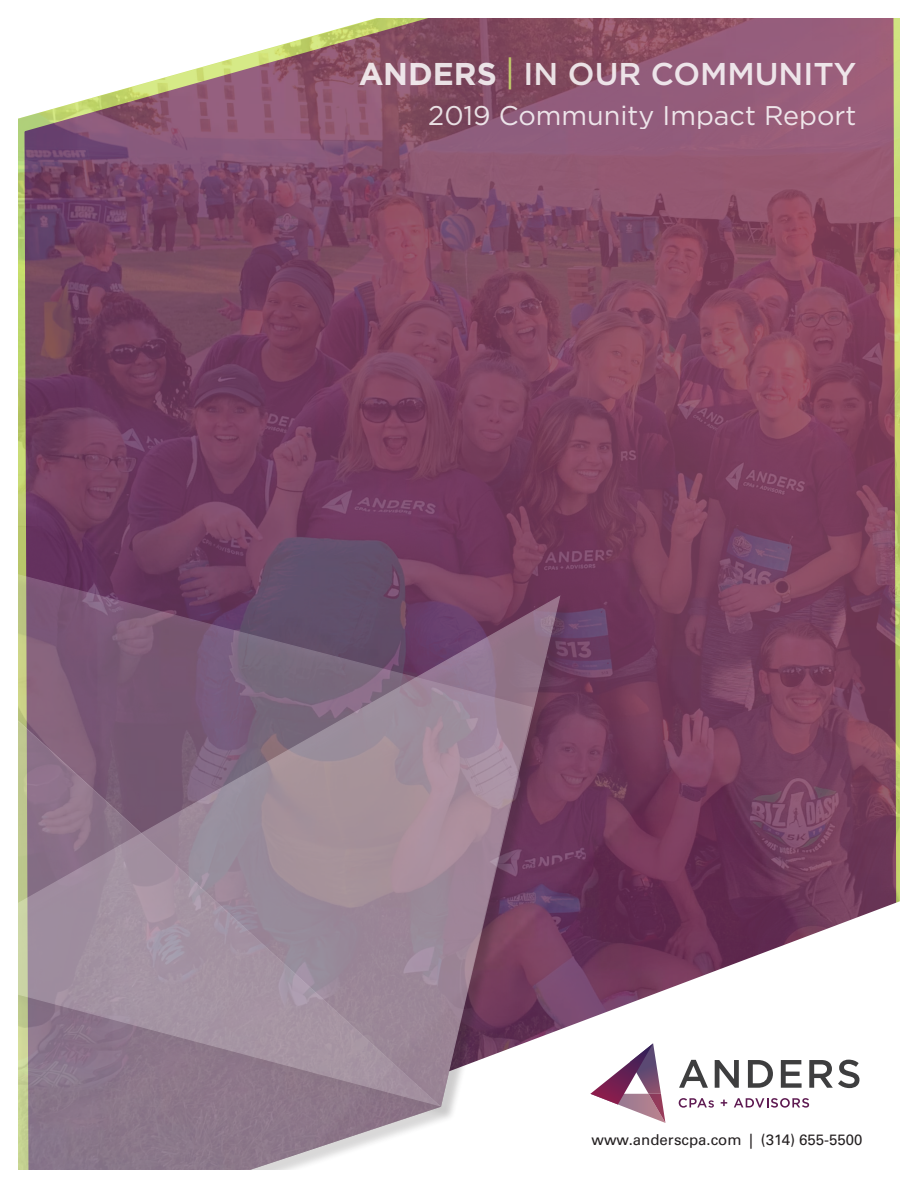
<style>
.page{position:relative;width:918px;height:1188px;background:#fff}
.page>*{position:absolute;margin:0;border:0;box-sizing:border-box;transform-origin:0 0}
.t1{font:500 31.5px "Gotham";color:#fff}
.t2{font:27px "Gotham";color:#fff}
.t3{font:15px "Univers LT Pro 55 Roman";color:#231f20}
.s1{font-weight:700}
.s2{font-size:34.65px;color:#cee66e}
</style>
<div class="page">
<img style="left:18px;top:18px;width:882px;height:882px">
<svg style="left:574px;top:900px;width:326px;height:223px"></svg>
<div style="left:9px;top:575px;width:565px;height:613px;background:#231f20;opacity:.55"></div>
<svg style="left:18px;top:1108px;width:424px;height:62px"></svg>
<svg style="left:533px;top:594px;width:28px;height:513px;background:#875e7a"></svg>
<svg style="left:18px;top:571px;width:515px;height:537px;background:#90788b"></svg>
<svg style="left:590px;top:1043px;width:75px;height:80px"></svg>
<svg style="left:679px;top:1060px;width:29px;height:28px"></svg>
<svg style="left:715px;top:1060px;width:24px;height:28px"></svg>
<svg style="left:748px;top:1060px;width:25px;height:28px"></svg>
<svg style="left:781px;top:1060px;width:21px;height:28px"></svg>
<svg style="left:809px;top:1060px;width:50px;height:28px"></svg>
<svg style="left:679px;top:1098px;width:35px;height:10px"></svg>
<svg style="left:721px;top:1100px;width:6px;height:6px"></svg>
<svg style="left:734px;top:1098px;width:75px;height:10px"></svg>
<div style="left:0;top:0;width:18px;height:1188px;background:#fff"></div>
<div style="left:0;top:1170px;width:918px;height:18px;background:#fff"></div>
<h1 class="t1" style="left:358px;top:53px;width:500px"><span class="s1">ANDERS</span> <span class="s2">|</span> IN OUR COMMUNITY</h1>
<h2 class="t2" style="left:428px;top:98px;width:430px">2019 Community Impact Report</h2>
<p class="t3" style="left:592px;top:1131px;width:272px">www.anderscpa.com | (314) 655-5500</p>
</div>
